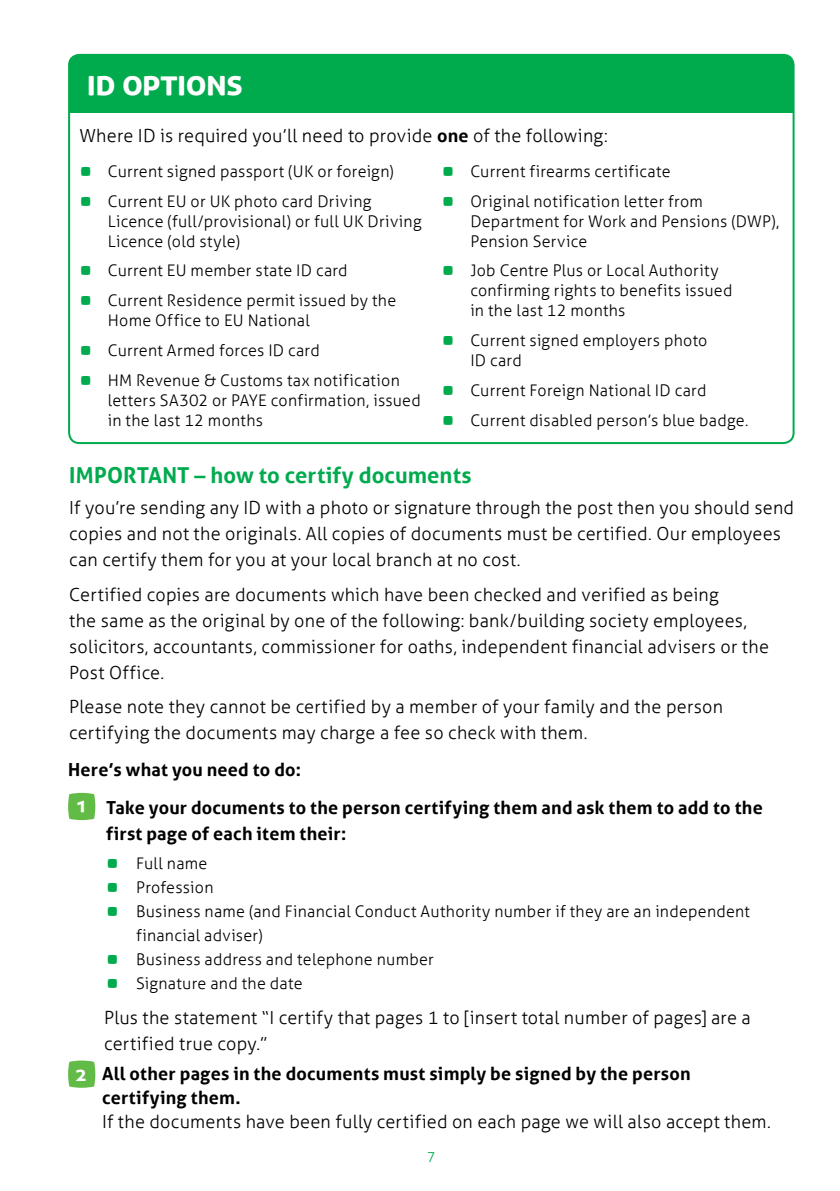
<style>
.page{position:relative;width:840px;height:1191px;background:#fff}
.page>*{position:absolute;margin:0;border:0;box-sizing:border-box;transform-origin:0 0}
.t1{font:36px "YBSG Headline";letter-spacing:-.02em;color:#fff}
.t2{font:700 22px "YBSG Aller";letter-spacing:.005em;color:#00ab4e}
.t3{font:21.6px "YBSG Headline";color:#fff}
.t4{font:300 18px/26px "YBSG Aller";letter-spacing:.01em;color:#000}
.t5{font:700 18px/37.4px "YBSG Aller";letter-spacing:.015em;color:#000}
.t6{font:300 16px/20px "YBSG Aller";letter-spacing:.015em;color:#000}
.t7{font:300 14px "YBSG Aller";color:#00ab4e}
.s1{font-weight:700}
.s2{font-family:"YBSG Headline";font-weight:400;font-size:36px;color:#00ab4e}
</style>
<div class="page">
<div style="left:69px;top:55px;width:724px;height:388px;background:#00ab4e;border-radius:10px"></div>
<div style="left:70px;top:114px;width:724px;height:330px;background:#fff"></div>
<div style="left:68px;top:54px;width:726px;height:390px;border:2px solid #00ab4e;border-radius:10px"></div>
<svg style="left:68px;top:793px;width:27px;height:27px"></svg>
<svg style="left:68px;top:1060px;width:27px;height:27px"></svg>
<h1 class="t1" style="left:87px;top:67px;width:157px">ID options</h1>
<p class="t4" style="left:79px;top:122px;width:529px">Where ID is required you’ll need to provide <span class="s1">one</span> of the following:</p>
<p class="t6" style="left:79px;top:161px;width:316px"><span class="s2">•</span> Current signed passport (UK or foreign)</p>
<p class="t6" style="left:108px;top:191px;width:315px;text-indent:-28px"><span class="s2">•</span> Current EU or UK photo card Driving<br>Licence (full/provisional) or full UK Driving<br>Licence (old style)</p>
<p class="t6" style="left:79px;top:261px;width:269px"><span class="s2">•</span> Current EU member state ID card</p>
<p class="t6" style="left:108px;top:290px;width:290px;text-indent:-28px"><span class="s2">•</span> Current Residence permit issued by the<br>Home Office to EU National</p>
<p class="t6" style="left:79px;top:340px;width:242px"><span class="s2">•</span> Current Armed forces ID card</p>
<p class="t6" style="left:108px;top:370px;width:314px;text-indent:-28px"><span class="s2">•</span> HM Revenue &amp; Customs tax notification letters SA302 or PAYE confirmation, issued in the last 12 months</p>
<p class="t6" style="left:441px;top:161px;width:230px"><span class="s2">•</span> Current firearms certificate</p>
<p class="t6" style="left:470px;top:191px;width:310px;text-indent:-28px"><span class="s2">•</span> Original notification letter from<br>Department for Work and Pensions (DWP),<br>Pension Service</p>
<p class="t6" style="left:470px;top:261px;width:263px;text-indent:-28px"><span class="s2">•</span> Job Centre Plus or Local Authority confirming rights to benefits issued in the last 12 months</p>
<p class="t6" style="left:470px;top:330px;width:238px;text-indent:-28px"><span class="s2">•</span> Current signed employers photo<br>ID card</p>
<p class="t6" style="left:441px;top:380px;width:266px"><span class="s2">•</span> Current Foreign National ID card</p>
<p class="t6" style="left:441px;top:410px;width:307px"><span class="s2">•</span> Current disabled person’s blue badge.</p>
<h2 class="t2" style="left:69px;top:461px;width:403px">IMPORTANT – how to certify documents</h2>
<p class="t4" style="left:69px;top:495px;width:726px">If you’re sending any ID with a photo or signature through the post then you should send copies and not the originals. All copies of documents must be certified. Our employees can certify them for you at your local branch at no cost.</p>
<p class="t4" style="left:69px;top:581px;width:701px">Certified copies are documents which have been checked and verified as being<br>the same as the original by one of the following: bank/building society employees, solicitors, accountants, commissioner for oaths, independent financial advisers or the Post Office.</p>
<p class="t4" style="left:69px;top:694px;width:655px">Please note they cannot be certified by a member of your family and the person certifying the documents may charge a fee so check with them.</p>
<p class="t5" style="left:106px;top:751px;width:657px;text-indent:-38px">Here’s what you need to do:<br>Take your documents to the person certifying them and ask them to add to the</p>
<p class="t5" style="left:106px;top:814px;width:241px">first page of each item their:</p>
<p class="t6" style="left:106px;top:853px;width:103px"><span class="s2">•</span> Full name</p>
<p class="t6" style="left:106px;top:877px;width:109px"><span class="s2">•</span> Profession</p>
<p class="t6" style="left:136px;top:899px;width:615px;line-height:24px;text-indent:-30px"><span class="s2">•</span> Business name (and Financial Conduct Authority number if they are an independent financial adviser)</p>
<p class="t6" style="left:106px;top:949px;width:329px"><span class="s2">•</span> Business address and telephone number</p>
<p class="t6" style="left:106px;top:973px;width:198px"><span class="s2">•</span> Signature and the date</p>
<p class="t4" style="left:104px;top:1004px;width:647px">Plus the statement “I certify that pages 1 to [insert total number of pages] are a certified true copy.”</p>
<p class="t5" style="left:102px;top:1061px;width:589px;line-height:24px">All other pages in the documents must simply be signed by the person certifying them.</p>
<p class="t4" style="left:102px;top:1108px;width:669px">If the documents have been fully certified on each page we will also accept them.</p>
<h3 class="t3" style="left:75px;top:795px;width:13px">1</h3>
<h3 class="t3" style="left:75px;top:1064px;width:13px">2</h3>
<p class="t7" style="left:427px;top:1148px;width:10px">7</p>
</div>
